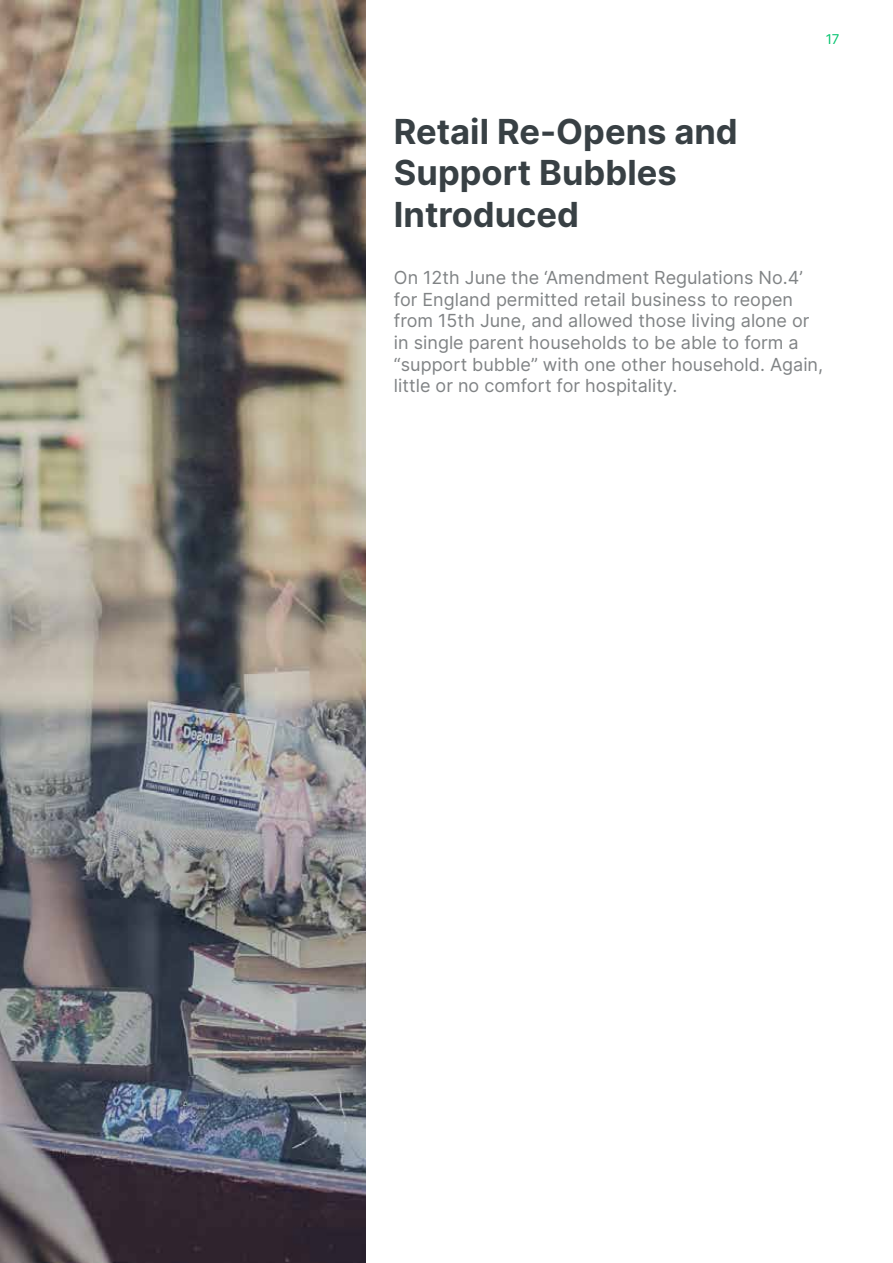
<style>
.page{position:relative;width:893px;height:1263px;background:#fff}
.page>*{position:absolute;margin:0;border:0;box-sizing:border-box;transform-origin:0 0}
.t1{font:700 34.5px/41.4px "Inter";color:#384044}
.t2{font:18px/21.6px "Inter";color:#808385}
.t3{font:13.5px "Inter";color:#01c36d}
</style>
<div class="page">
<img style="left:0;top:0;width:366px;height:1263px">
<h1 class="t1" style="left:394px;top:110px;width:345px">Retail Re-Opens and<br>Support Bubbles<br>Introduced</h1>
<p class="t3" style="left:826px;top:29px;width:15px">17</p>
<p class="t2" style="left:394px;top:267px;width:431px">On 12th June the ‘Amendment Regulations No.4’ for England permitted retail business to reopen from 15th June, and allowed those living alone or in single parent households to be able to form a “support bubble” with one other household. Again, little or no comfort for hospitality.</p>
</div>
